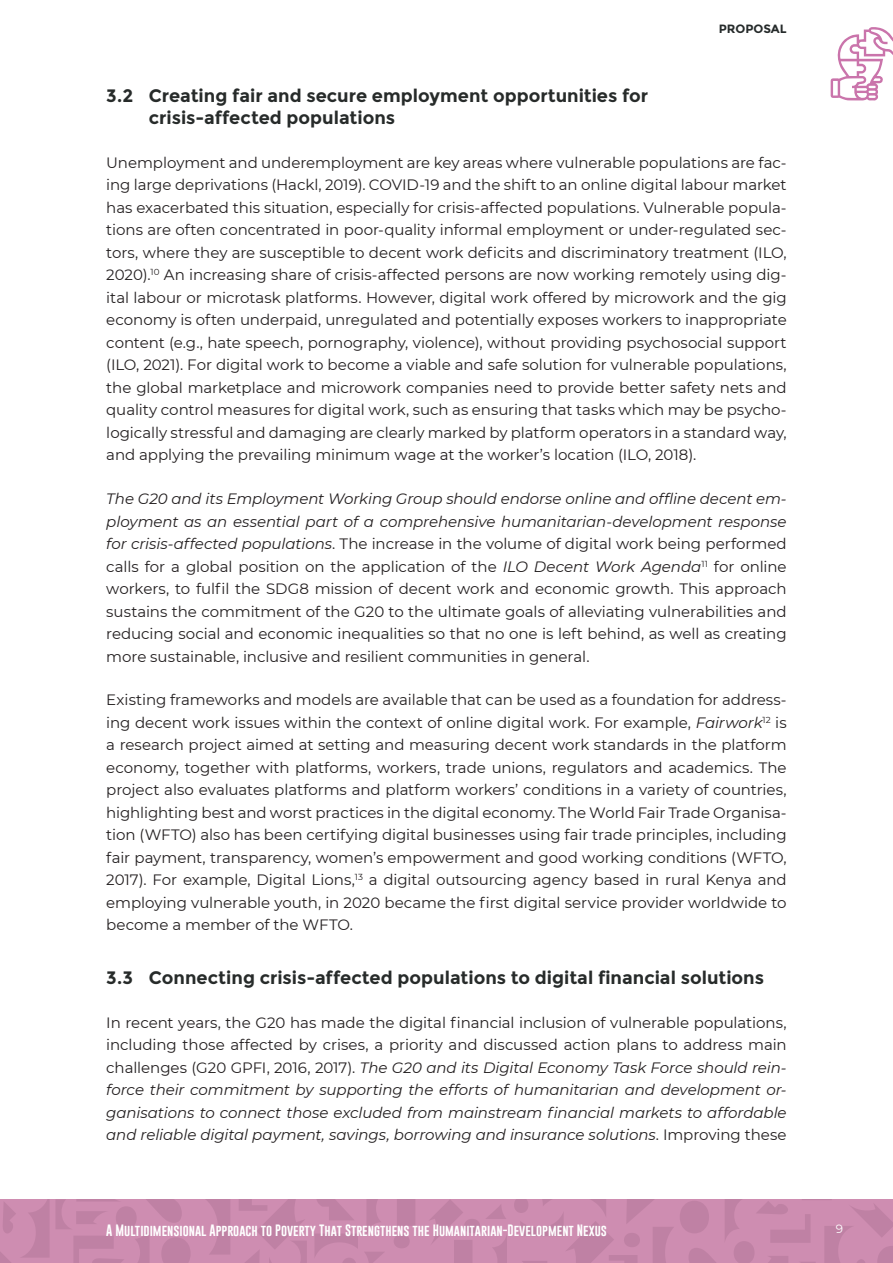
<style>
.page{position:relative;width:893px;height:1263px;background:#fff}
.page>*{position:absolute;margin:0;border:0;box-sizing:border-box;transform-origin:0 0}
.t1{font:700 18px/21.6px "Montserrat";color:#272b2a}
.t2{font:15px/22.5px "Montserrat";letter-spacing:-.005em;color:#231f20;text-align:justify}
.t3{font:italic 15px/22.5px "Montserrat";letter-spacing:-.005em;color:#231f20;text-align:justify}
.t4{font:12px "Gobold";color:#fff}
.t5{font:700 12px "Montserrat";color:#262b2b}
.t6{font:12px "Montserrat";color:#fff}
.s1{font-style:italic}
.s2{font-style:normal}
</style>
<div class="page">
<div style="left:0;top:1199px;width:893px;height:64px;background:#ce8db1"></div>
<svg style="left:514px;top:1199px;width:379px;height:64px"></svg>
<svg style="left:430px;top:1200px;width:77px;height:63px"></svg>
<svg style="left:0;top:1199px;width:415px;height:64px"></svg>
<svg style="left:831px;top:27px;width:62px;height:74px"></svg>
<p class="t5" style="left:719px;top:21px;width:69px">PROPOSAL</p>
<p class="t1" style="left:149px;top:85px;width:501px;text-indent:-43px">3.2 Creating fair and secure employment opportunities for crisis-affected populations</p>
<p class="t2" style="left:106px;top:151px;width:682px">Unemployment and underemployment are key areas where vulnerable populations are fac&shy;ing large deprivations (Hackl, 2019). COVID-19 and the shift to an online digital labour market has exacerbated this situation, especially for crisis-affected populations. Vulnerable popula&shy;tions are often concentrated in poor-quality informal employment or under-regulated sec&shy;tors, where they are susceptible to decent work deficits and discriminatory treatment (ILO, 2020).<sup>10</sup> An increasing share of crisis-affected persons are now working remotely using dig&shy;ital labour or microtask platforms. However, digital work offered by microwork and the gig economy is often underpaid, unregulated and potentially exposes workers to inappropriate content (e.g., hate speech, pornography, violence), without providing psychosocial support (ILO, 2021). For digital work to become a viable and safe solution for vulnerable populations, the global marketplace and microwork companies need to provide better safety nets and quality control measures for digital work, such as ensuring that tasks which may be psycho&shy;logically stressful and damaging are clearly marked by platform operators in a standard way, and applying the prevailing minimum wage at the worker’s location (ILO, 2018).</p>
<p class="t2" style="left:106px;top:487px;width:682px"><span class="s1">The G20 and its Employment Working Group should endorse online and offline decent em&shy;ployment as an essential part of a comprehensive humanitarian-development response for crisis-affected populations</span>. The increase in the volume of digital work being performed calls for a global position on the application of the <span class="s1">ILO Decent Work Agenda</span><sup>11</sup> for online workers, to fulfil the SDG8 mission of decent work and economic growth. This approach sustains the commitment of the G20 to the ultimate goals of alleviating vulnerabilities and reducing social and economic inequalities so that no one is left behind, as well as creating more sustainable, inclusive and resilient communities in general.</p>
<p class="t2" style="left:106px;top:688px;width:682px">Existing frameworks and models are available that can be used as a foundation for address&shy;ing decent work issues within the context of online digital work. For example, <span class="s1">Fairwork</span><sup>12</sup> is a research project aimed at setting and measuring decent work standards in the platform economy, together with platforms, workers, trade unions, regulators and academics. The project also evaluates platforms and platform workers’ conditions in a variety of countries, highlighting best and worst practices in the digital economy. The World Fair Trade Organisa&shy;tion (WFTO) also has been certifying digital businesses using fair trade principles, including fair payment, transparency, women’s empowerment and good working conditions (WFTO, 2017). For example, Digital Lions,<sup>13</sup> a digital outsourcing agency based in rural Kenya and employing vulnerable youth, in 2020 became the first digital service provider worldwide to become a member of the WFTO.</p>
<p class="t1" style="left:106px;top:967px;width:659px">3.3 Connecting crisis-affected populations to digital financial solutions</p>
<p class="t3" style="left:106px;top:1010px;width:682px"><span class="s2">In recent years, the G20 has made the digital financial inclusion of vulnerable populations, including those affected by crises, a priority and discussed action plans to address main challenges (G20 GPFI, 2016, 2017).</span> The G20 and its Digital Economy Task Force should rein&shy;force their commitment by supporting the efforts of humanitarian and development or&shy;ganisations to connect those excluded from mainstream financial markets to affordable and reliable digital payment, savings, borrowing and insurance solutions<span class="s2">. Improving these</span></p>
<p class="t4" style="left:106px;top:1223px;width:502px">A Multidimensional Approach to Poverty That Strengthens the Humanitarian-Development Nexus</p>
<p class="t6" style="left:836px;top:1221px;width:9px">9</p>
</div>
